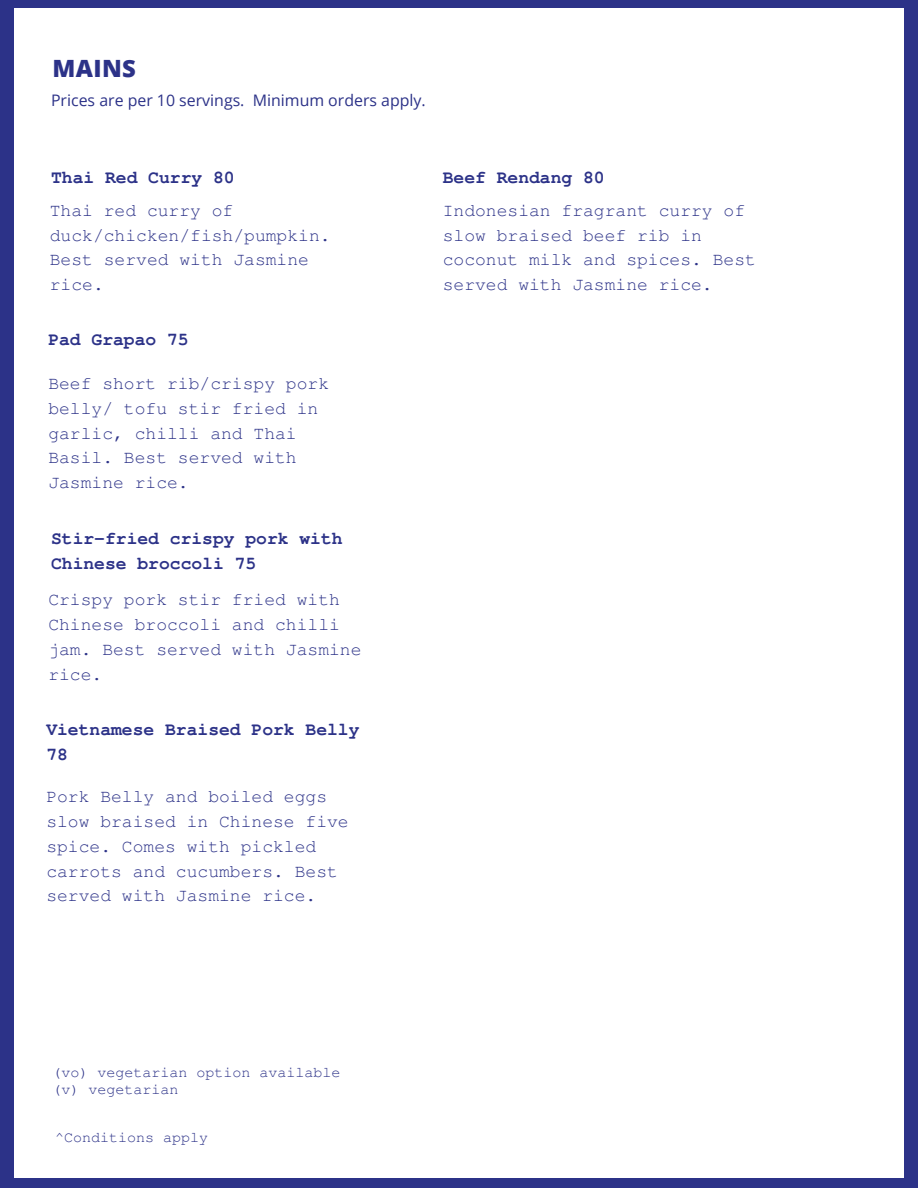
<style>
.page{position:relative;width:918px;height:1188px;background:#2c3288}
.page>*{position:absolute;margin:0;border:0;box-sizing:border-box;transform-origin:0 0}
.t1{font:800 23.85px "Open Sans";letter-spacing:.015em;color:#2c3288}
.t2{font:18px/24.8px "Miriam Mono CLM";color:#2c3288}
.t3{font:700 18px/24.8px "Miriam Mono CLM";color:#2c3288}
.t4{font:15.9px "Open Sans";color:#2c3288}
.t5{font:15px "Miriam Mono CLM";color:#2c3288}
</style>
<div class="page">
<div style="left:15px;top:8px;width:888px;height:1170px;background:#fff"></div>
<h1 class="t1" style="left:53px;top:52px;width:85px">MAINS</h1>
<p class="t4" style="left:51px;top:89px;width:376px">Prices are per 10 servings. Minimum orders apply.</p>
<p class="t3" style="left:51px;top:165px;width:185px">Thai Red Curry 80</p>
<p class="t2" style="left:50px;top:198px;width:282px">Thai red curry of duck/chicken/fish/pumpkin.<br>Best served with Jasmine rice.</p>
<p class="t3" style="left:48px;top:328px;width:142px">Pad Grapao 75</p>
<p class="t2" style="left:48px;top:371px;width:282px">Beef short rib/crispy pork belly/ tofu stir fried in garlic, chilli and Thai<br>Basil. Best served with<br>Jasmine rice.</p>
<p class="t3" style="left:51px;top:527px;width:293px">Stir-fried crispy pork with<br>Chinese broccoli 75</p>
<p class="t2" style="left:48px;top:588px;width:315px">Crispy pork stir fried with<br>Chinese broccoli and chilli jam. Best served with Jasmine rice.</p>
<p class="t3" style="left:46px;top:717px;width:315px">Vietnamese Braised Pork Belly<br>78</p>
<p class="t2" style="left:46px;top:785px;width:304px">Pork Belly and boiled eggs slow braised in Chinese five spice. Comes with pickled carrots and cucumbers. Best served with Jasmine rice.</p>
<p class="t3" style="left:443px;top:165px;width:164px">Beef Rendang 80</p>
<p class="t2" style="left:443px;top:198px;width:315px">Indonesian fragrant curry of slow braised beef rib in coconut milk and spices. Best served with Jasmine rice.</p>
<p class="t5" style="left:53px;top:1064px;width:289px">(vo) vegetarian option available</p>
<p class="t5" style="left:53px;top:1081px;width:127px">(v) vegetarian</p>
<p class="t5" style="left:55px;top:1129px;width:154px">^Conditions apply</p>
</div>
